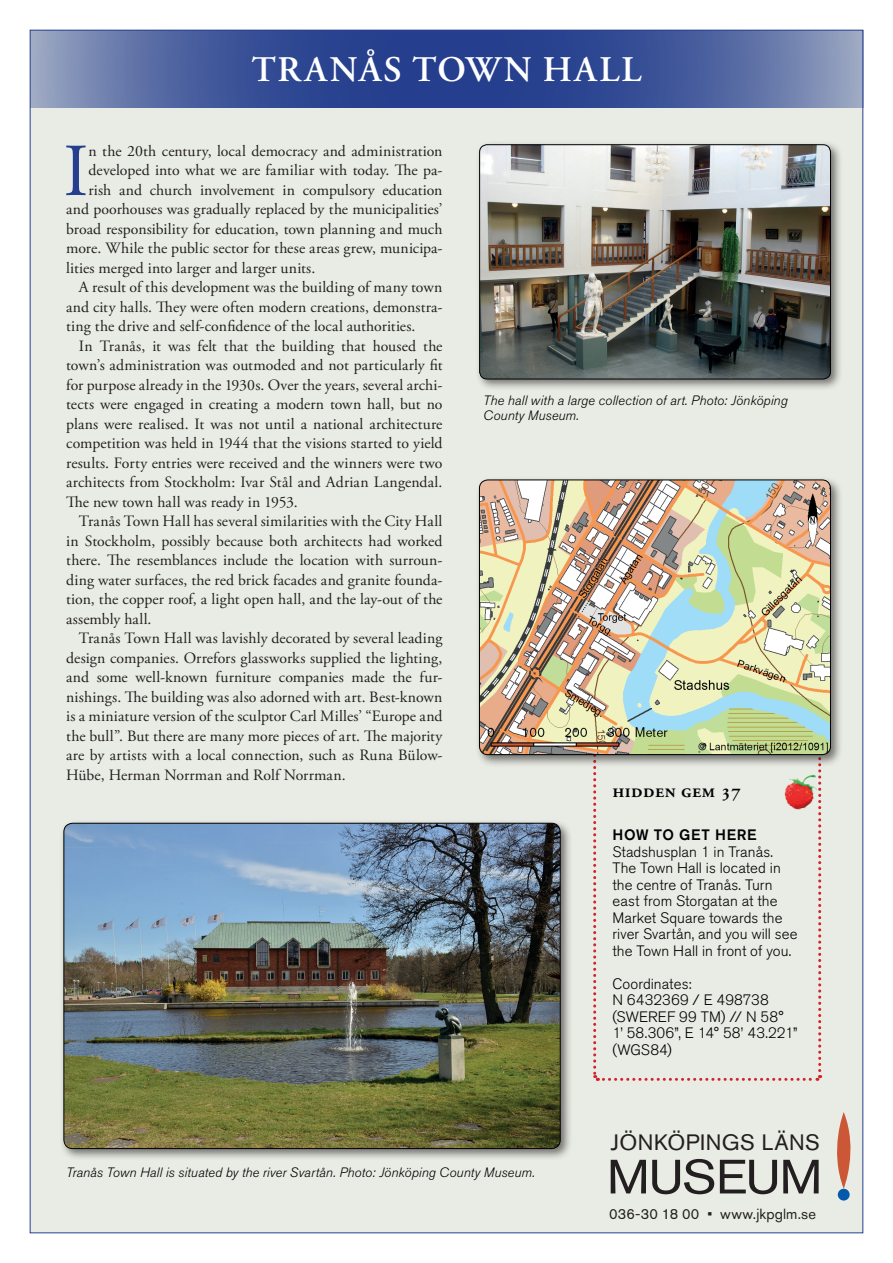
<style>
.page{position:relative;width:893px;height:1263px;background:#fff}
.page>*{position:absolute;margin:0;border:0;box-sizing:border-box;transform-origin:0 0}
.t1{font:74.55px "Adobe Garamond Pro";color:#253f8e}
.t2{font:47.7px "Akzidenz Grotesk Std";letter-spacing:-.025em;color:#231f20;scale:1.09 1}
.t3{font:600 36px "Adobe Garamond Pro";letter-spacing:.05em;color:#fff}
.t4{font:22.05px "Akzidenz Grotesk Std";letter-spacing:.02em;color:#231f20}
.t5{font:600 19.5px "Adobe Garamond Pro";letter-spacing:.02em;color:#000002}
.t6{font:15.75px "Adobe Garamond Pro";letter-spacing:.005em;color:#231f20}
.t7{font:300 15px/16.5px "Akzidenz Grotesk Std";letter-spacing:.005em;color:#000002}
.t8{font:500 15px "Akzidenz Grotesk Std";letter-spacing:.045em;color:#000002}
.t9{font:14.55px "Akzidenz Grotesk Std";letter-spacing:.01em;color:#231f20}
.t10{font:italic 300 13.5px/15.8px "Akzidenz Grotesk Std";letter-spacing:.01em;color:#000002}
</style>
<div class="page">
<div style="left:30px;top:30px;width:833px;height:1203px;background:#e9ece4"></div>
<svg style="left:837px;top:1112px;width:13px;height:77px"></svg>
<div style="left:838px;top:1189px;width:12px;height:11px;background:#015aaa;border-radius:50%"></div>
<svg style="left:593px;top:767px;width:230px;height:314px"></svg>
<svg style="left:30px;top:31px;width:833px;height:77px;background:#485d9d"></svg>
<div style="left:60px;top:819px;width:513px;height:342px;background:#231f20;opacity:.6"></div>
<img style="left:64px;top:823px;width:496px;height:325px">
<div style="left:475px;top:141px;width:368px;height:251px;background:#231f20;opacity:.6"></div>
<img style="left:480px;top:145px;width:350px;height:234px">
<div style="left:479px;top:145px;width:352px;height:234px;border:1px solid #000002;border-radius:8px"></div>
<div style="left:475px;top:476px;width:368px;height:291px;background:#231f20;opacity:.6"></div>
<img style="left:479px;top:480px;width:351px;height:275px">
<div style="left:479px;top:480px;width:352px;height:275px;border:1px solid #000002;border-radius:9px"></div>
<h3 class="t3" style="left:251px;top:49px;width:392px">TRANÅS TOWN HALL</h3>
<h1 class="t1" style="left:63px;top:127px;width:27px">I</h1>
<p class="t6" style="left:89px;top:142px;width:355px">n the 20th century, local democracy and administration</p>
<p class="t6" style="left:89px;top:161px;width:355px">developed into what we are familiar with today. The pa-</p>
<p class="t6" style="left:89px;top:180px;width:355px">rish and church involvement in compulsory education</p>
<p class="t6" style="left:66px;top:200px;width:378px">and poorhouses was gradually replaced by the municipalities’</p>
<p class="t6" style="left:66px;top:219px;width:378px">broad responsibility for education, town planning and much</p>
<p class="t6" style="left:66px;top:239px;width:378px">more. While the public sector for these areas grew, municipa-</p>
<p class="t6" style="left:66px;top:258px;width:251px">lities merged into larger and larger units.</p>
<p class="t6" style="left:79px;top:278px;width:365px">A result of this development was the building of many town</p>
<p class="t6" style="left:66px;top:297px;width:378px">and city halls. They were often modern creations, demonstra-</p>
<p class="t6" style="left:66px;top:317px;width:351px">ting the drive and self-confidence of the local authorities.</p>
<p class="t6" style="left:79px;top:336px;width:365px">In Tranås, it was felt that the building that housed the</p>
<p class="t6" style="left:66px;top:356px;width:378px">town’s administration was outmoded and not particularly fit</p>
<p class="t6" style="left:66px;top:375px;width:377px">for purpose already in the 1930s. Over the years, several archi-</p>
<p class="t6" style="left:66px;top:395px;width:378px">tects were engaged in creating a modern town hall, but no</p>
<p class="t6" style="left:66px;top:414px;width:378px">plans were realised. It was not until a national architecture</p>
<p class="t6" style="left:66px;top:434px;width:378px">competition was held in 1944 that the visions started to yield</p>
<p class="t6" style="left:66px;top:453px;width:378px">results. Forty entries were received and the winners were two</p>
<p class="t6" style="left:66px;top:473px;width:378px">architects from Stockholm: Ivar Stål and Adrian Langendal.</p>
<p class="t6" style="left:66px;top:492px;width:233px">The new town hall was ready in 1953.</p>
<p class="t6" style="left:79px;top:512px;width:365px">Tranås Town Hall has several similarities with the City Hall</p>
<p class="t6" style="left:66px;top:531px;width:378px">in Stockholm, possibly because both architects had worked</p>
<p class="t6" style="left:66px;top:551px;width:378px">there. The resemblances include the location with surroun-</p>
<p class="t6" style="left:66px;top:570px;width:378px">ding water surfaces, the red brick facades and granite founda-</p>
<p class="t6" style="left:66px;top:590px;width:378px">tion, the copper roof, a light open hall, and the lay-out of the</p>
<p class="t6" style="left:66px;top:609px;width:87px">assembly hall.</p>
<p class="t6" style="left:79px;top:629px;width:365px">Tranås Town Hall was lavishly decorated by several leading</p>
<p class="t6" style="left:66px;top:648px;width:378px">design companies. Orrefors glassworks supplied the lighting,</p>
<p class="t6" style="left:66px;top:668px;width:377px">and some well-known furniture companies made the fur-</p>
<p class="t6" style="left:66px;top:687px;width:378px">nishings. The building was also adorned with art. Best-known</p>
<p class="t6" style="left:66px;top:707px;width:378px">is a miniature version of the sculptor Carl Milles’ “Europe and</p>
<p class="t6" style="left:66px;top:726px;width:378px">the bull”. But there are many more pieces of art. The majority</p>
<p class="t6" style="left:66px;top:746px;width:378px">are by artists with a local connection, such as Runa Bülow-</p>
<p class="t6" style="left:66px;top:765px;width:281px">Hübe, Herman Norrman and Rolf Norrman.</p>
<p class="t10" style="left:483px;top:392px;width:306px">The hall with a large collection of art. Photo: Jönköping<br>County Museum.</p>
<p class="t5" style="left:612px;top:779px;width:130px">hidden gem 37</p>
<p class="t8" style="left:612px;top:826px;width:146px">HOW TO GET HERE</p>
<p class="t7" style="left:612px;top:843px;width:187px">Stadshusplan 1 in Tranås.<br>The Town Hall is located in the centre of Tranås. Turn east from Storgatan at the<br>Market Square towards the river Svartån, and you will see the Town Hall in front of you.</p>
<p class="t7" style="left:612px;top:975px;width:186px">Coordinates:<br>N 6432369 / E 498738 (SWEREF 99 TM) // N 58°<br>1’ 58.306”, E 14° 58’ 43.221” (WGS84)</p>
<p class="t10" style="left:66px;top:1164px;width:470px">Tranås Town Hall is situated by the river Svartån. Photo: Jönköping County Museum.</p>
<h3 class="t4" style="left:611px;top:1129px;width:211px">JÖNKÖPINGS LÄNS</h3>
<h2 class="t2" style="left:607px;top:1148px;width:199px">MUSEUM</h2>
<p class="t9" style="left:609px;top:1205px;width:208px">036-30 18 00 • www.jkpglm.se</p>
</div>
